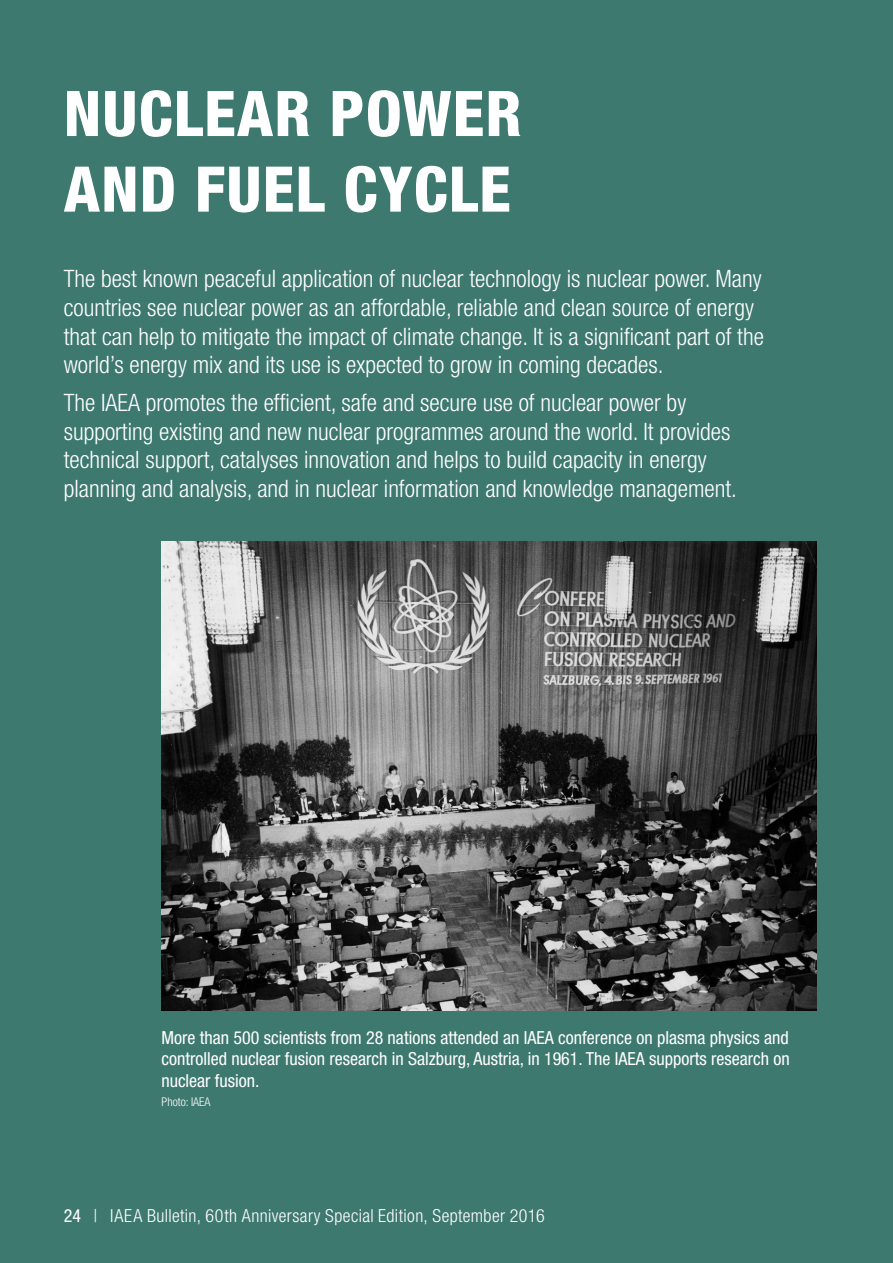
<style>
.page{position:relative;width:893px;height:1263px;background:#3e7970}
.page>*{position:absolute;margin:0;border:0;box-sizing:border-box;transform-origin:0 0}
.t1{font:800 condensed 63px/75.6px "Helvetica Neue";letter-spacing:.02em;color:#fff}
.t2{font:300 condensed 24px/28.8px "Helvetica Neue";color:#fff}
.t3{font:condensed 18px/21.6px "Helvetica Neue";color:#fff;text-align:justify}
.t4{font:300 condensed 18px "Helvetica Neue";letter-spacing:.025em;color:#fff}
.t5{font:300 condensed 12px "Helvetica Neue";color:#fff}
.s1{font-weight:400}
</style>
<div class="page">
<img style="left:162px;top:541px;width:655px;height:469px">
<h1 class="t1" style="left:64px;top:75px;width:459px">NUCLEAR POWER<br>AND FUEL CYCLE</h1>
<p class="t2" style="left:64px;top:264px;width:702px">The best known peaceful application of nuclear technology is nuclear power. Many countries see nuclear power as an affordable, reliable and clean source of energy that can help to mitigate the impact of climate change. It is a significant part of the world’s energy mix and its use is expected to grow in coming decades.</p>
<p class="t2" style="left:64px;top:388px;width:675px">The IAEA promotes the efficient, safe and secure use of nuclear power by supporting existing and new nuclear programmes around the world. It provides technical support, catalyses innovation and helps to build capacity in energy planning and analysis, and in nuclear information and knowledge management.</p>
<p class="t3" style="left:162px;top:1026px;width:630px">More than 500 scientists from 28 nations attended an IAEA conference on plasma physics and controlled nuclear fusion research in Salzburg, Austria, in 1961. The IAEA supports research on nuclear fusion.</p>
<p class="t5" style="left:162px;top:1094px;width:51px">Photo: IAEA</p>
<p class="t4" style="left:64px;top:1205px;width:482px"><span class="s1">24</span> | IAEA Bulletin, 60th Anniversary Special Edition, September 2016</p>
</div>
